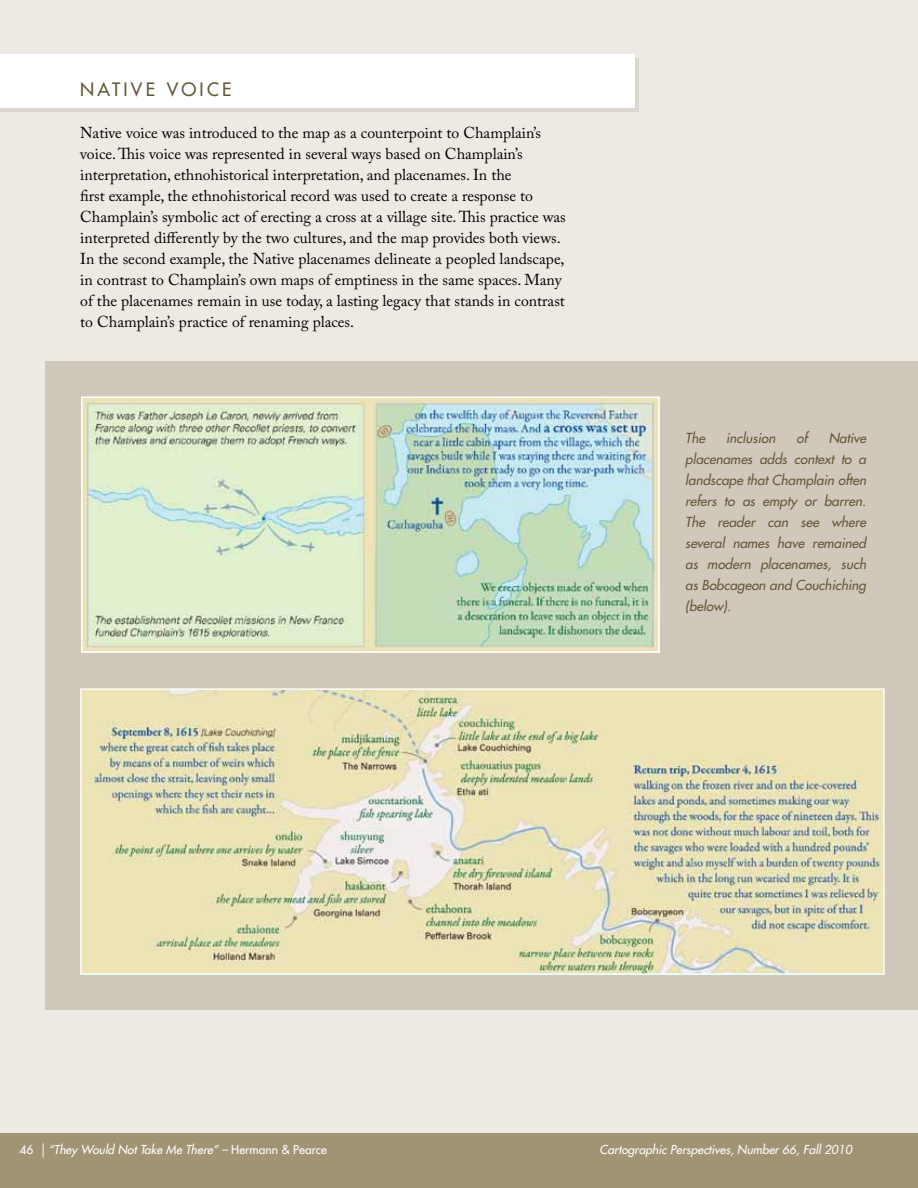
<style>
.page{position:relative;width:918px;height:1188px;background:#fff}
.page>*{position:absolute;margin:0;border:0;box-sizing:border-box;transform-origin:0 0}
.t1{font:500 18px "Futura Std";letter-spacing:.18em;color:#68583a}
.t2{font:15.75px/21px "Adobe Caslon Pro";color:#000}
.t3{font:italic 500 13.5px/21px "Futura Std";color:#68583a;text-align:justify}
.t4{font:italic 500 12px "Futura Std";color:#fff}
.s1{font-style:normal}
</style>
<div class="page">
<div style="left:0;top:0;width:918px;height:1136px;background:#edeae3"></div>
<div style="left:0;top:1133px;width:918px;height:55px;background:#a19474"></div>
<div style="left:0;top:58px;width:639px;height:54px;background:#dcd7ce"></div>
<div style="left:0;top:54px;width:634px;height:54px;background:#fff"></div>
<div style="left:45px;top:361px;width:873px;height:649px;background:#d0c8bb"></div>
<img style="left:84px;top:399px;width:573px;height:251px">
<div style="left:81px;top:396px;width:579px;height:257px;border:2px solid #fff"></div>
<img style="left:82px;top:690px;width:801px;height:283px">
<p class="t1" style="left:80px;top:78px;width:153px">n ati ve voic e</p>
<p class="t2" style="left:80px;top:122px;width:487px">Native voice was introduced to the map as a counterpoint to Champlain’s voice. This voice was represented in several ways based on Champlain’s interpretation, ethnohistorical interpretation, and placenames. In the<br>first example, the ethnohistorical record was used to create a response to Champlain’s symbolic act of erecting a cross at a village site. This practice was interpreted differently by the two cultures, and the map provides both views.<br>In the second example, the Native placenames delineate a peopled landscape, in contrast to Champlain’s own maps of emptiness in the same spaces. Many of the placenames remain in use today, a lasting legacy that stands in contrast to Champlain’s practice of renaming places.</p>
<p class="t3" style="left:685px;top:428px;width:22px">The</p>
<p class="t3" style="left:726px;top:428px;width:51px">inclusion</p>
<p class="t3" style="left:797px;top:428px;width:13px">of</p>
<p class="t3" style="left:685px;top:428px;width:183px;text-indent:144px">Native placenames adds context to a landscape that Champlain often refers to as empty or barren.<br>The reader can see where several names have remained as modern placenames, such as Bobcageon and Couchiching (below).</p>
<p class="t4" style="left:20px;top:1142px;width:309px"><span class="s1">46</span> | “They Would Not Take Me There” – <span class="s1">Hermann &amp; Pearce</span></p>
<p class="t4" style="left:599px;top:1142px;width:254px">Cartographic Perspectives, Number 66, Fall 2010</p>
</div>
